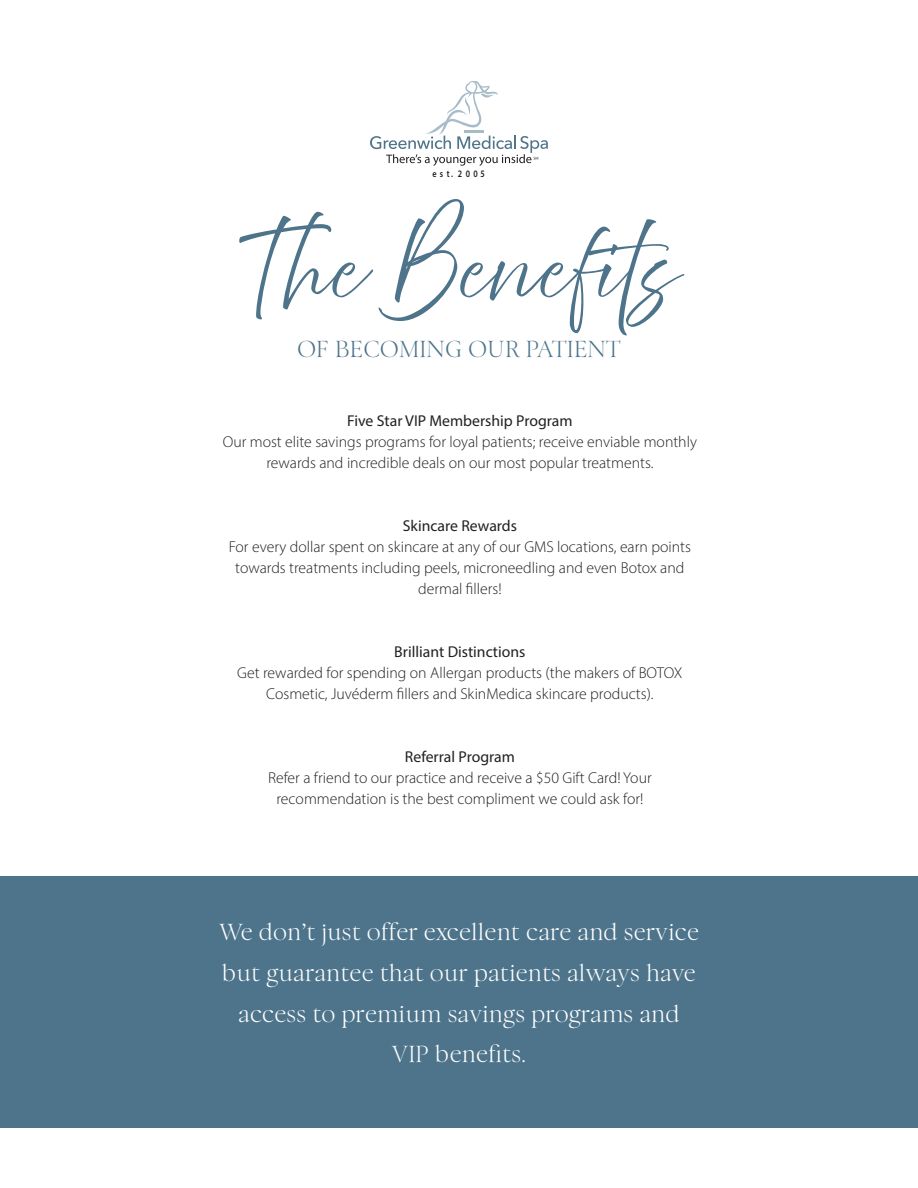
<style>
.page{position:relative;width:918px;height:1188px;background:#fff}
.page>*{position:absolute;margin:0;border:0;box-sizing:border-box;transform-origin:0 0}
.t1{font:72px "ATB Script";color:#4e748b}
.t2{font:24px/40.8px "ATB Serif";color:#fff;text-align:center}
.t3{font:24px "ATB Serif";color:#4e748b}
.t4{font:300 15.75px/21px "Myriad Pro";color:#231f20;text-align:center}
.t5{font:15.75px "Myriad Pro";color:#231f20}
.t6{font:600 9.9px "Myriad Pro";letter-spacing:.42em;color:#231f20;scale:.82 1}
</style>
<div class="page">
<div style="left:0;top:876px;width:918px;height:252px;background:#4e748b"></div>
<svg style="left:370px;top:81px;width:178px;height:85px"></svg>
<p class="t6" style="left:432px;top:167px;width:66px">est. 2005</p>
<h1 class="t1" style="left:241px;top:225px;width:465px">The Benefits</h1>
<h2 class="t3" style="left:297px;top:336px;width:325px">OF BECOMING OUR PATIENT</h2>
<p class="t5" style="left:347px;top:411px;width:227px">Five Star VIP Membership Program</p>
<p class="t4" style="left:223px;top:431px;width:476px">Our most elite savings programs for loyal patients; receive enviable monthly rewards and incredible deals on our most popular treatments.</p>
<p class="t5" style="left:403px;top:516px;width:116px">Skincare Rewards</p>
<p class="t4" style="left:229px;top:536px;width:464px">For every dollar spent on skincare at any of our GMS locations, earn points towards treatments including peels, microneedling and even Botox and dermal fillers!</p>
<p class="t5" style="left:394px;top:642px;width:133px">Brilliant Distinctions</p>
<p class="t4" style="left:237px;top:662px;width:447px">Get rewarded for spending on Allergan products (the makers of BOTOX<br>Cosmetic, Juvéderm fillers and SkinMedica skincare products).</p>
<p class="t5" style="left:405px;top:747px;width:111px">Referral Program</p>
<p class="t4" style="left:268px;top:767px;width:385px">Refer a friend to our practice and receive a $50 Gift Card! Your recommendation is the best compliment we could ask for!</p>
<h2 class="t2" style="left:219px;top:912px;width:482px">We don’t just offer excellent care and service but guarantee that our patients always have access to premium savings programs and VIP benefits.</h2>
</div>
